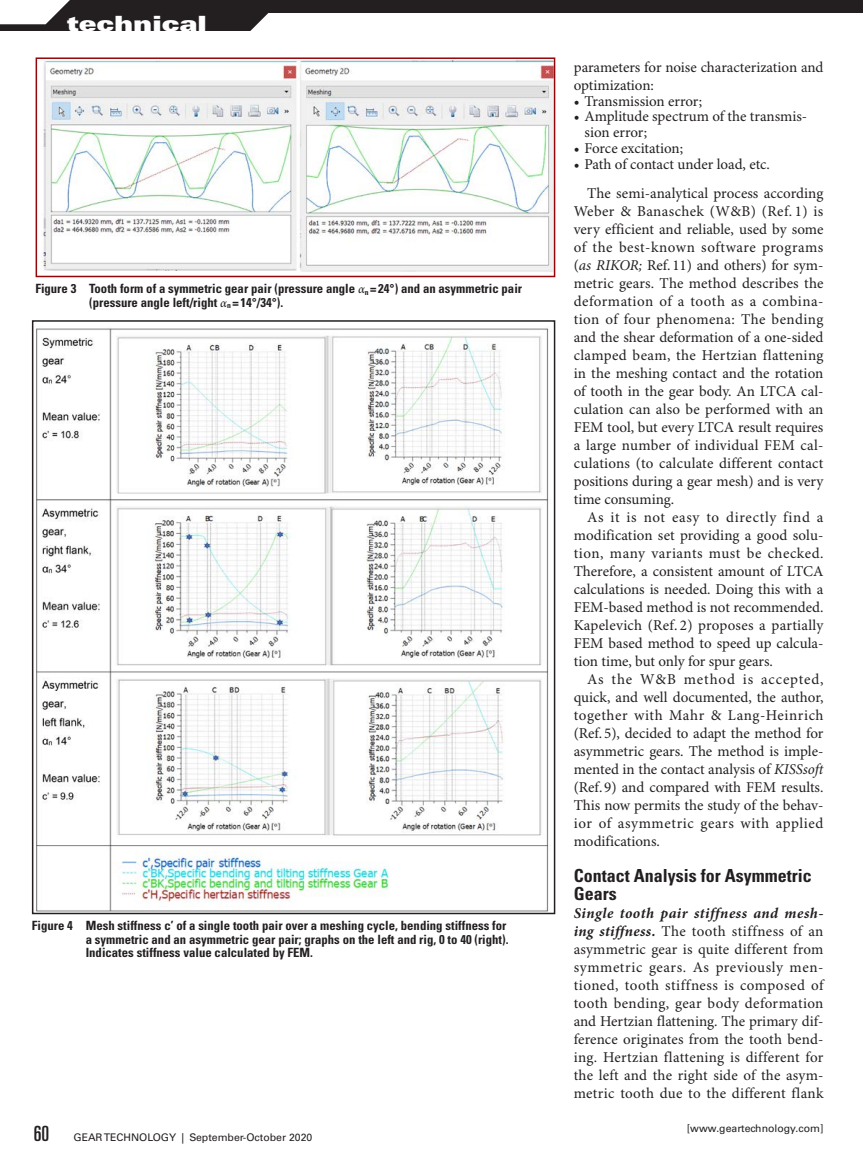
<style>
.page{position:relative;width:864px;height:1161px;background:#fff}
.page>*{position:absolute;margin:0;border:0;box-sizing:border-box;transform-origin:0 0}
.t1{font:21px "Univers LT Std X Black Ex";color:#fff}
.t2{font:700 condensed 18px/18px "Univers LT Std";color:#231f20}
.t3{font:15px/18px "Minion Pro";color:#231f20;text-align:justify}
.t4{font:700 condensed 12.75px/13.5px "Univers LT Std";color:#231f20}
.t5{font:10.5px "Univers LT Std";color:#231f20}
.s1{font-family:"Minion Pro";font-weight:400;font-style:italic;font-stretch:normal}
.s2{font-style:italic}
.s3{font-weight:700;font-style:italic}
.s4{font-stretch:ultra-condensed;font-size:21px}
</style>
<div class="page">
<img style="left:41px;top:60px;width:511px;height:212px">
<div style="left:36px;top:57px;width:519px;height:220px;border:2px solid #95060a"></div>
<img style="left:36px;top:328px;width:513px;height:583px">
<div style="left:32px;top:320px;width:523px;height:594px;border:2px solid #231f20"></div>
<div style="left:0;top:0;width:301px;height:31px;background:#231f20"></div>
<svg style="left:250px;top:14px;width:51px;height:17px"></svg>
<div style="left:264px;top:0;width:599px;height:14px;background:#231f20"></div>
<svg style="left:0;top:0;width:70px;height:24px"></svg>
<h1 class="t1" style="left:67px;top:11px;width:141px">technical</h1>
<p class="t4" style="left:89px;top:282px;width:434px;text-indent:-54px">Figure 3 Tooth form of a symmetric gear pair (pressure angle <span class="s1">α</span><sub>n</sub> =24°) and an asymmetric pair (pressure angle left/right <span class="s1">α</span><sub>n</sub> =14°/34°).</p>
<p class="t4" style="left:86px;top:919px;width:424px;text-indent:-54px">Figure 4 Mesh stiffness c’ of a single tooth pair over a meshing cycle, bending stiffness for a symmetric and an asymmetric gear pair; graphs on the left and rig, 0 to 40 (right).<br>Indicates stiffness value calculated by FEM.</p>
<p class="t3" style="left:574px;top:59px;width:251px">parameters for noise characterization and optimization:</p>
<p class="t3" style="left:574px;top:93px;width:130px">• Transmission error;</p>
<p class="t3" style="left:585px;top:109px;width:224px;line-height:15.8px;text-indent:-11px">• Amplitude spectrum of the transmis&shy;sion error;</p>
<p class="t3" style="left:574px;top:140px;width:111px">• Force excitation;</p>
<p class="t3" style="left:587px;top:150px;width:238px;line-height:29.2px;text-indent:-14px">• Path of contact under load, etc.<br>The semi-analytical process according</p>
<p class="t3" style="left:574px;top:203px;width:251px">Weber &amp; Banaschek (W&amp;B) (Ref. 1) is very efficient and reliable, used by some of the best-known software programs (<span class="s2">as RIKOR;</span> Ref. 11) and others) for sym&shy;metric gears. The method describes the deformation of a tooth as a combina&shy;tion of four phenomena: The bending and the shear deformation of a one-sided clamped beam, the Hertzian flattening in the meshing contact and the rotation of tooth in the gear body. An LTCA cal&shy;culation can also be performed with an FEM tool, but every LTCA result requires a large number of individual FEM cal&shy;culations (to calculate different contact positions during a gear mesh) and is very time consuming.</p>
<p class="t3" style="left:574px;top:509px;width:251px;text-indent:14px">As it is not easy to directly find a modification set providing a good solu&shy;tion, many variants must be checked.<br>Therefore, a consistent amount of LTCA calculations is needed. Doing this with a FEM-based method is not recommended.<br>Kapelevich (Ref. 2) proposes a partially FEM based method to speed up calcula&shy;tion time, but only for spur gears.</p>
<p class="t3" style="left:574px;top:671px;width:251px;text-indent:14px">As the W&amp;B method is accepted, quick, and well documented, the author, together with Mahr &amp; Lang-Heinrich (Ref. 5), decided to adapt the method for asymmetric gears. The method is imple&shy;mented in the contact analysis of <span class="s2">KISSsoft </span>(Ref. 9) and compared with FEM results.<br>This now permits the study of the behav&shy;ior of asymmetric gears with applied modifications.</p>
<p class="t2" style="left:574px;top:867px;width:239px">Contact Analysis for Asymmetric<br>Gears</p>
<p class="t3" style="left:574px;top:905px;width:251px"><span class="s3">Single tooth pair stiffness and mesh&shy;ing stiffness.</span> The tooth stiffness of an asymmetric gear is quite different from symmetric gears. As previously men&shy;tioned, tooth stiffness is composed of tooth bending, gear body deformation and Hertzian flattening. The primary dif&shy;ference originates from the tooth bend&shy;ing. Hertzian flattening is different for the left and the right side of the asym&shy;metric tooth due to the different flank</p>
<p class="t5" style="left:34px;top:1131px;width:280px"><span class="s4">60</span> GEAR TECHNOLOGY | September-October 2020</p>
<p class="t5" style="left:687px;top:1122px;width:138px">[www.geartechnology.com]</p>
</div>
